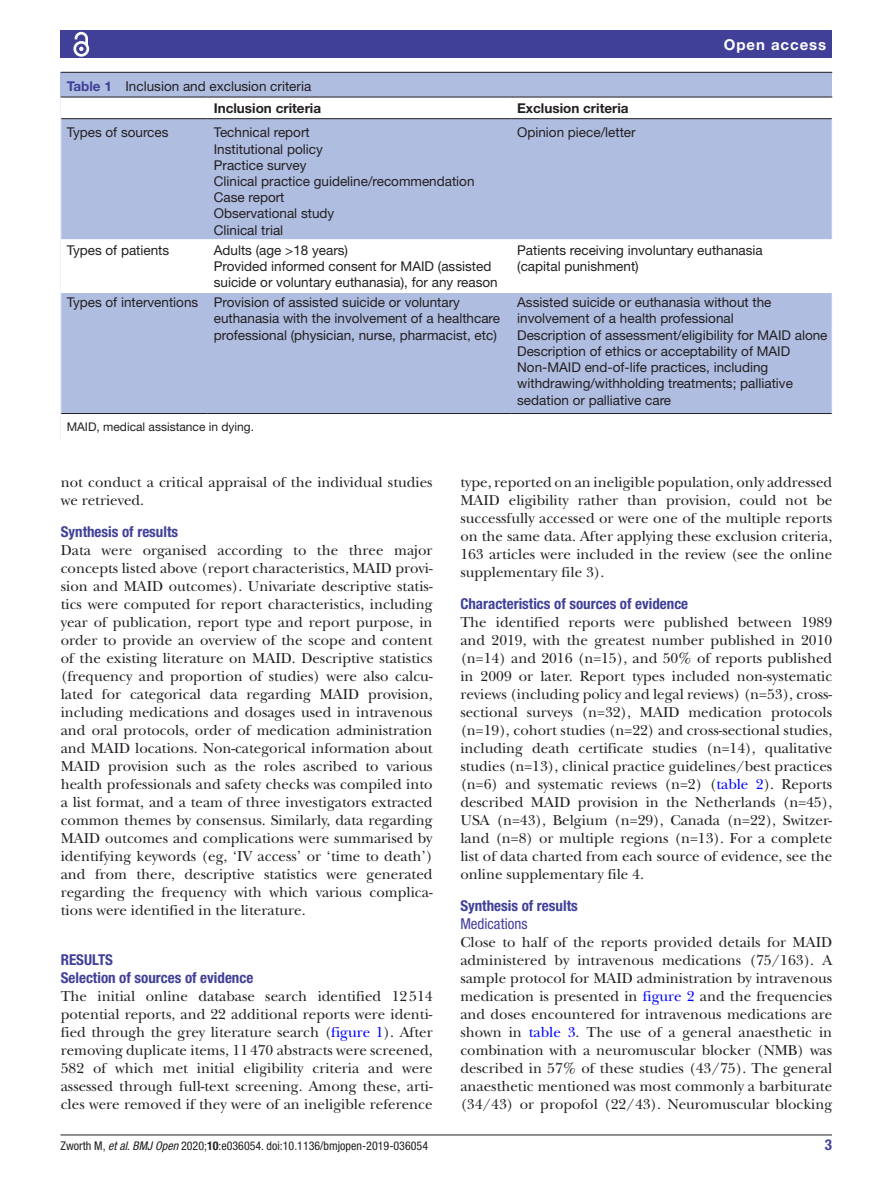
<style>
.page{position:relative;width:893px;height:1191px;background:#fff}
.page>*{position:absolute;margin:0;border:0;box-sizing:border-box;transform-origin:0 0}
.t1{font:15px/18px "New Baskerville";color:#231f20;text-align:justify}
.t2{font:700 condensed 15px/18px "Helvetica Neue LT Std";color:#414099}
.t3{font:condensed 15px "Helvetica Neue LT Std";color:#414099}
.t4{font:700 15px "Helvetica Neue LT Std";letter-spacing:.065em;color:#fff}
.t5{font:13.5px/16.2px "Helvetica Neue LT Std";color:#231f20}
.t6{font:700 13.5px "Helvetica Neue LT Std";color:#231f20}
.t7{font:condensed 12px "Helvetica Neue LT Std";color:#231f20}
.t8{font:12px "Helvetica Neue LT Std";color:#231f20}
.s1{font-weight:700;color:#414099}
.s2{font-weight:700}
.s3{color:#00f}
.s4{font-style:italic}
</style>
<div class="page">
<hr style="left:61px;top:1134px;width:771px;height:1px;background:#231f20">
<div style="left:61px;top:31px;width:771px;height:27px;background:#414099"></div>
<svg style="left:73px;top:31px;width:17px;height:26px"></svg>
<div style="left:61px;top:73px;width:771px;height:367px;background:#afbde1"></div>
<hr style="left:61px;top:72px;width:771px;height:1px;background:#231f20">
<div style="left:61px;top:98px;width:771px;height:342px;background:#fff"></div>
<svg style="left:61px;top:119px;width:771px;height:294px"></svg>
<hr style="left:61px;top:97px;width:147px;height:1px;background:#231f20">
<hr style="left:61px;top:118px;width:147px;height:1px;background:#231f20">
<hr style="left:208px;top:97px;width:303px;height:1px;background:#231f20">
<hr style="left:208px;top:118px;width:303px;height:1px;background:#231f20">
<hr style="left:511px;top:97px;width:321px;height:1px;background:#231f20">
<hr style="left:511px;top:118px;width:321px;height:1px;background:#231f20">
<hr style="left:208px;top:413px;width:303px;height:1px;background:#231f20">
<hr style="left:511px;top:413px;width:321px;height:1px;background:#231f20">
<hr style="left:61px;top:413px;width:147px;height:1px;background:#231f20">
<svg style="left:60px;top:97px;width:1px;height:22px"></svg>
<svg style="left:60px;top:413px;width:1px;height:27px"></svg>
<hr style="left:67px;top:430px;width:765px;height:2px;background:#fff">
<p class="t5" style="left:214px;top:75px;width:109px;line-height:22px;text-indent:-147px"><span class="s1">Table 1</span> Inclusion and exclusion criteria<br><span class="s2">Inclusion criteria</span></p>
<p class="t6" style="left:517px;top:99px;width:113px">Exclusion criteria</p>
<p class="t4" style="left:724px;top:35px;width:104px">Open access</p>
<p class="t5" style="left:67px;top:124px;width:103px">Types of sources</p>
<p class="t5" style="left:214px;top:124px;width:262px">Technical report<br>Institutional policy<br>Practice survey<br>Clinical practice guideline/recommendation<br>Case report<br>Observational study<br>Clinical trial</p>
<p class="t5" style="left:517px;top:124px;width:120px">Opinion piece/letter</p>
<p class="t5" style="left:67px;top:242px;width:104px">Types of patients</p>
<p class="t5" style="left:214px;top:242px;width:286px">Adults (age &gt;18 years)<br>Provided informed consent for MAID (assisted suicide or voluntary euthanasia), for any reason</p>
<p class="t5" style="left:517px;top:242px;width:247px">Patients receiving involuntary euthanasia (capital punishment)</p>
<p class="t5" style="left:214px;top:294px;width:288px;text-indent:-147px">Types of interventions Provision of assisted suicide or voluntary euthanasia with the involvement of a healthcare professional (physician, nurse, pharmacist, etc)</p>
<p class="t5" style="left:517px;top:294px;width:312px">Assisted suicide or euthanasia without the involvement of a health professional<br>Description of assessment/eligibility for MAID alone Description of ethics or acceptability of MAID Non-MAID end-of-life practices, including withdrawing/withholding treatments; palliative sedation or palliative care</p>
<p class="t8" style="left:67px;top:420px;width:189px">MAID, medical assistance in dying.</p>
<p class="t1" style="left:61px;top:473px;width:373px">not conduct a critical appraisal of the individual studies we retrieved.</p>
<p class="t2" style="left:61px;top:522px;width:119px">Synthesis of results</p>
<p class="t1" style="left:61px;top:541px;width:373px">Data were organised according to the three major concepts listed above (report characteristics, MAID provi&shy;sion and MAID outcomes). Univariate descriptive statis&shy;tics were computed for report characteristics, including year of publication, report type and report purpose, in order to provide an overview of the scope and content of the existing literature on MAID. Descriptive statistics (frequency and proportion of studies) were also calcu&shy;lated for categorical data regarding MAID provision, including medications and dosages used in intravenous and oral protocols, order of medication administration and MAID locations. Non-categorical information about MAID provision such as the roles ascribed to various health professionals and safety checks was compiled into a list format, and a team of three investigators extracted common themes by consensus. Similarly, data regarding MAID outcomes and complications were summarised by identifying keywords (eg, ‘IV access’ or ‘time to death’) and from there, descriptive statistics were generated regarding the frequency with which various complica&shy;tions were identified in the literature.</p>
<p class="t2" style="left:61px;top:950px;width:194px">Results<br>Selection of sources of evidence</p>
<p class="t1" style="left:61px;top:987px;width:373px">The initial online database search identified 12514 potential reports, and 22 additional reports were identi&shy;fied through the grey literature search (<span class="s3">figure 1</span>). After removing duplicate items, 11470 abstracts were screened, 582 of which met initial eligibility criteria and were assessed through full-text screening. Among these, arti&shy;cles were removed if they were of an ineligible reference</p>
<p class="t1" style="left:460px;top:473px;width:373px">type, reported on an ineligible population, only addressed MAID eligibility rather than provision, could not be successfully accessed or were one of the multiple reports on the same data. After applying these exclusion criteria, 163 articles were included in the review (see the online supplementary file 3).</p>
<p class="t2" style="left:460px;top:594px;width:229px">Characteristics of sources of evidence</p>
<p class="t1" style="left:460px;top:613px;width:373px">The identified reports were published between 1989 and 2019, with the greatest number published in 2010 (n=14) and 2016 (n=15), and 50% of reports published in 2009 or later. Report types included non-systematic reviews (including policy and legal reviews) (n=53), cross&shy;sectional surveys (n=32), MAID medication protocols (n=19), cohort studies (n=22) and cross-sectional studies, including death certificate studies (n=14), qualitative studies (n=13), clinical practice guidelines/best practices (n=6) and systematic reviews (n=2) (<span class="s3">table 2</span>). Reports described MAID provision in the Netherlands (n=45), USA (n=43), Belgium (n=29), Canada (n=22), Switzer&shy;land (n=8) or multiple regions (n=13). For a complete list of data charted from each source of evidence, see the online supplementary file 4.</p>
<p class="t2" style="left:460px;top:896px;width:119px">Synthesis of results</p>
<p class="t3" style="left:460px;top:915px;width:69px">Medications</p>
<p class="t1" style="left:460px;top:933px;width:373px">Close to half of the reports provided details for MAID administered by intravenous medications (75/163). A sample protocol for MAID administration by intravenous medication is presented in <span class="s3">figure 2</span> and the frequencies and doses encountered for intravenous medications are shown in <span class="s3">table 3</span>. The use of a general anaesthetic in combination with a neuromuscular blocker (NMB) was described in 57% of these studies (43/75). The general anaesthetic mentioned was most commonly a barbiturate (34/43) or propofol (22/43). Neuromuscular blocking</p>
<p class="t7" style="left:61px;top:1138px;width:369px">Zworth M, <span class="s4">et al</span>. <span class="s4">BMJ Open</span> 2020;<span class="s2">10</span>:e036054. doi:10.1136/bmjopen-2019-036054</p>
<p class="t2" style="left:825px;top:1135px;width:9px">3</p>
</div>
